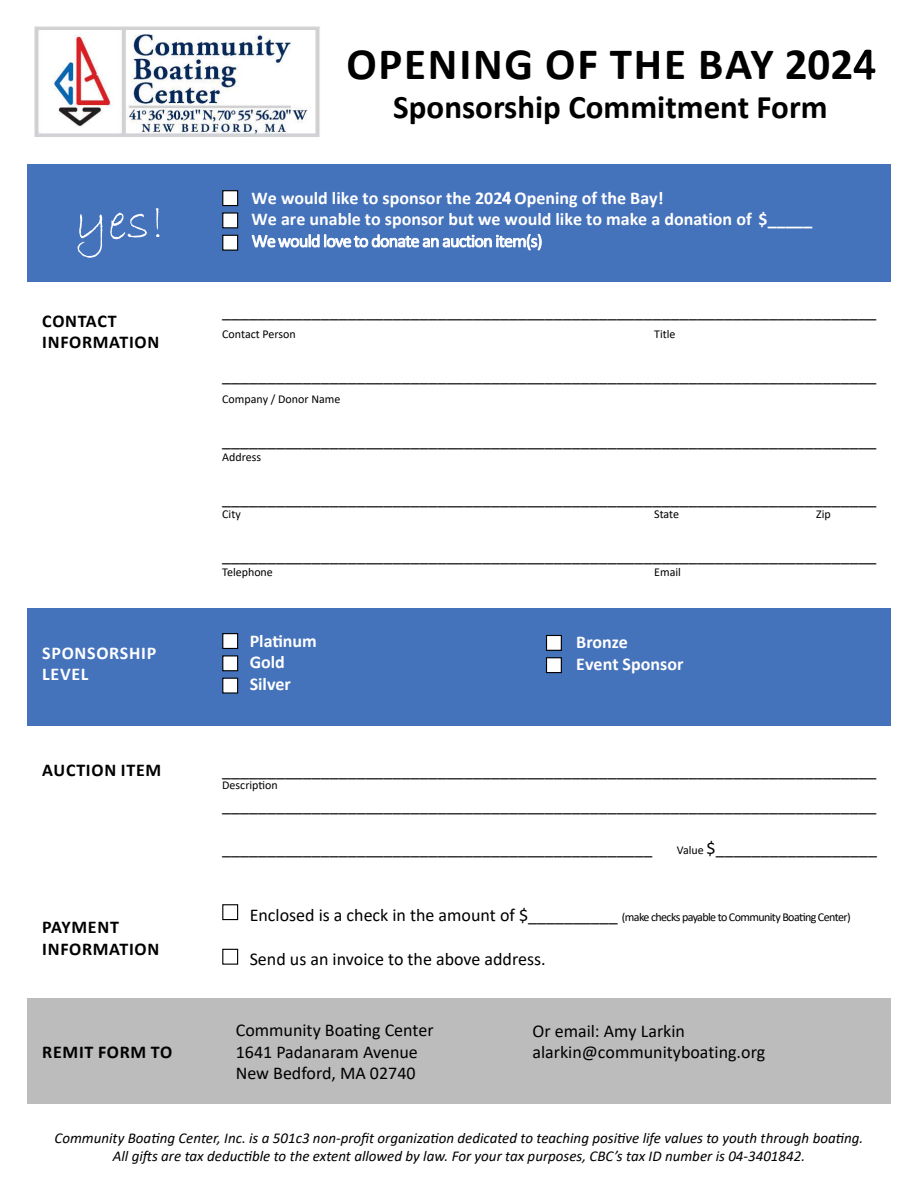
<style>
.page{position:relative;width:918px;height:1188px;background:#fff}
.page>*{position:absolute;margin:0;border:0;box-sizing:border-box;transform-origin:0 0}
.t1{font:52.5px "Bradley Hand ITC";color:#fff}
.t2{font:700 45px "Calibri";letter-spacing:.04em;color:#000}
.t3{font:700 33px "Calibri";color:#000}
.t4{font:18px/20.9px "Calibri";color:#000}
.t5{font:700 18px/21.6px "Calibri";color:#fff}
.t6{font:700 18px "Calibri";letter-spacing:.04em;color:#000}
.t7{font:700 18px "Calibri";letter-spacing:.04em;color:#fff}
.t8{font:italic 15px "Calibri";color:#000}
.t9{font:12px "Calibri";letter-spacing:-.05em;color:#000}
.t10{font:12px "Calibri";color:#000}
.s1{font-weight:400}
.s2{font-size:12px}
.s3{font-size:18px}
</style>
<div class="page">
<div style="left:27px;top:164px;width:864px;height:118px;background:#4472bb"></div>
<div style="left:27px;top:608px;width:864px;height:117px;background:#4472bb"></div>
<img style="left:34px;top:27px;width:286px;height:110px">
<div style="left:223px;top:634px;width:15px;height:14px;background:#fff"></div>
<div style="left:222px;top:633px;width:16px;height:16px;border:1px solid #000"></div>
<div style="left:223px;top:656px;width:15px;height:15px;background:#fff"></div>
<div style="left:222px;top:655px;width:16px;height:16px;border:1px solid #000"></div>
<div style="left:223px;top:678px;width:15px;height:15px;background:#fff"></div>
<div style="left:222px;top:678px;width:16px;height:16px;border:1px solid #000"></div>
<div style="left:547px;top:635px;width:14px;height:15px;background:#fff"></div>
<div style="left:546px;top:635px;width:16px;height:16px;border:1px solid #000"></div>
<div style="left:547px;top:658px;width:14px;height:15px;background:#fff"></div>
<div style="left:546px;top:657px;width:16px;height:16px;border:1px solid #000"></div>
<div style="left:222px;top:904px;width:16px;height:16px;border:1px solid #000"></div>
<div style="left:222px;top:949px;width:16px;height:16px;border:1px solid #000"></div>
<div style="left:223px;top:191px;width:15px;height:15px;background:#fff"></div>
<div style="left:222px;top:190px;width:16px;height:16px;border:1px solid #000"></div>
<div style="left:223px;top:213px;width:15px;height:15px;background:#fff"></div>
<div style="left:222px;top:212px;width:16px;height:16px;border:1px solid #000"></div>
<div style="left:223px;top:235px;width:15px;height:15px;background:#fff"></div>
<div style="left:222px;top:235px;width:16px;height:16px;border:1px solid #000"></div>
<div style="left:27px;top:998px;width:864px;height:106px;background:#bcbcbc"></div>
<p class="t1" style="left:75px;top:189px;width:92px">yes!</p>
<p class="t6" style="left:42px;top:308px;width:76px">CONTACT</p>
<p class="t6" style="left:42px;top:330px;width:119px">INFORMATION</p>
<p class="t7" style="left:42px;top:640px;width:116px">SPONSORSHIP</p>
<p class="t5" style="left:42px;top:663px;width:48px">LEVEL</p>
<p class="t6" style="left:42px;top:757px;width:121px">AUCTION ITEM</p>
<p class="t6" style="left:42px;top:915px;width:78px">PAYMENT</p>
<p class="t6" style="left:42px;top:936px;width:119px">INFORMATION</p>
<p class="t6" style="left:42px;top:1039px;width:131px">REMIT FORM TO</p>
<p class="t2" style="left:346px;top:32px;width:531px">OPENING OF THE BAY 202<span class="s1">4</span></p>
<p class="t3" style="left:393px;top:84px;width:436px">Sponsorship Commitment Form</p>
<p class="t5" style="left:252px;top:187px;width:562px">We would like to sponsor the 202<span class="s1">4</span> Opening of the Bay!<br>We are unable to sponsor but we would like to make a donation of $_____<br><span class="s1">We would love to donate an auction item(s)</span></p>
<p class="t4" style="left:222px;top:300px;width:656px">_________________________________________________________________________</p>
<p class="t10" style="left:222px;top:326px;width:75px">Contact Person</p>
<p class="t10" style="left:654px;top:326px;width:23px">Title</p>
<p class="t4" style="left:222px;top:365px;width:656px">_________________________________________________________________________</p>
<p class="t10" style="left:222px;top:391px;width:120px">Company / Donor Name</p>
<p class="t4" style="left:222px;top:429px;width:656px">_________________________________________________________________________</p>
<p class="t10" style="left:222px;top:448px;width:40px">Address</p>
<p class="t4" style="left:222px;top:487px;width:656px">_________________________________________________________________________</p>
<p class="t10" style="left:222px;top:506px;width:20px">City</p>
<p class="t10" style="left:654px;top:506px;width:26px">State</p>
<p class="t10" style="left:816px;top:506px;width:16px">Zip</p>
<p class="t4" style="left:222px;top:545px;width:656px">_________________________________________________________________________</p>
<p class="t10" style="left:222px;top:564px;width:52px">Telephone</p>
<p class="t10" style="left:654px;top:564px;width:28px">Email</p>
<p class="t5" style="left:250px;top:630px;width:69px">Platinum</p>
<p class="t5" style="left:250px;top:651px;width:37px">Gold</p>
<p class="t5" style="left:250px;top:673px;width:43px">Silver</p>
<p class="t5" style="left:576px;top:631px;width:109px">Bronze<br>Event Sponsor</p>
<p class="t4" style="left:222px;top:759px;width:656px">_________________________________________________________________________</p>
<p class="t10" style="left:222px;top:777px;width:57px">Description</p>
<p class="t4" style="left:222px;top:794px;width:656px">_________________________________________________________________________</p>
<p class="t4" style="left:222px;top:837px;width:432px">________________________________________________</p>
<p class="t4" style="left:677px;top:837px;width:202px"><span class="s2">Value</span> $__________________</p>
<p class="t9" style="left:250px;top:909px;width:602px"><span class="s3">Enclosed is a check in the amount of $__________</span> (make checks payable to Community Boating Center)</p>
<p class="t4" style="left:250px;top:948px;width:297px">Send us an invoice to the above address.</p>
<p class="t4" style="left:236px;top:1019px;width:199px">Community Boating Center</p>
<p class="t4" style="left:236px;top:1041px;width:184px">1641 Padanaram Avenue</p>
<p class="t4" style="left:236px;top:1063px;width:181px">New Bedford, MA 02740</p>
<p class="t4" style="left:532px;top:1020px;width:234px">Or email: Amy Larkin alarkin@communityboating.org</p>
<p class="t8" style="left:55px;top:1128px;width:810px">Community Boating Center, Inc. is a 501c3 non-profit organization dedicated to teaching positive life values to youth through boating.</p>
<p class="t8" style="left:113px;top:1146px;width:694px">All gifts are tax deductible to the extent allowed by law. For your tax purposes, CBC’s tax ID number is 04-3401842.</p>
</div>
